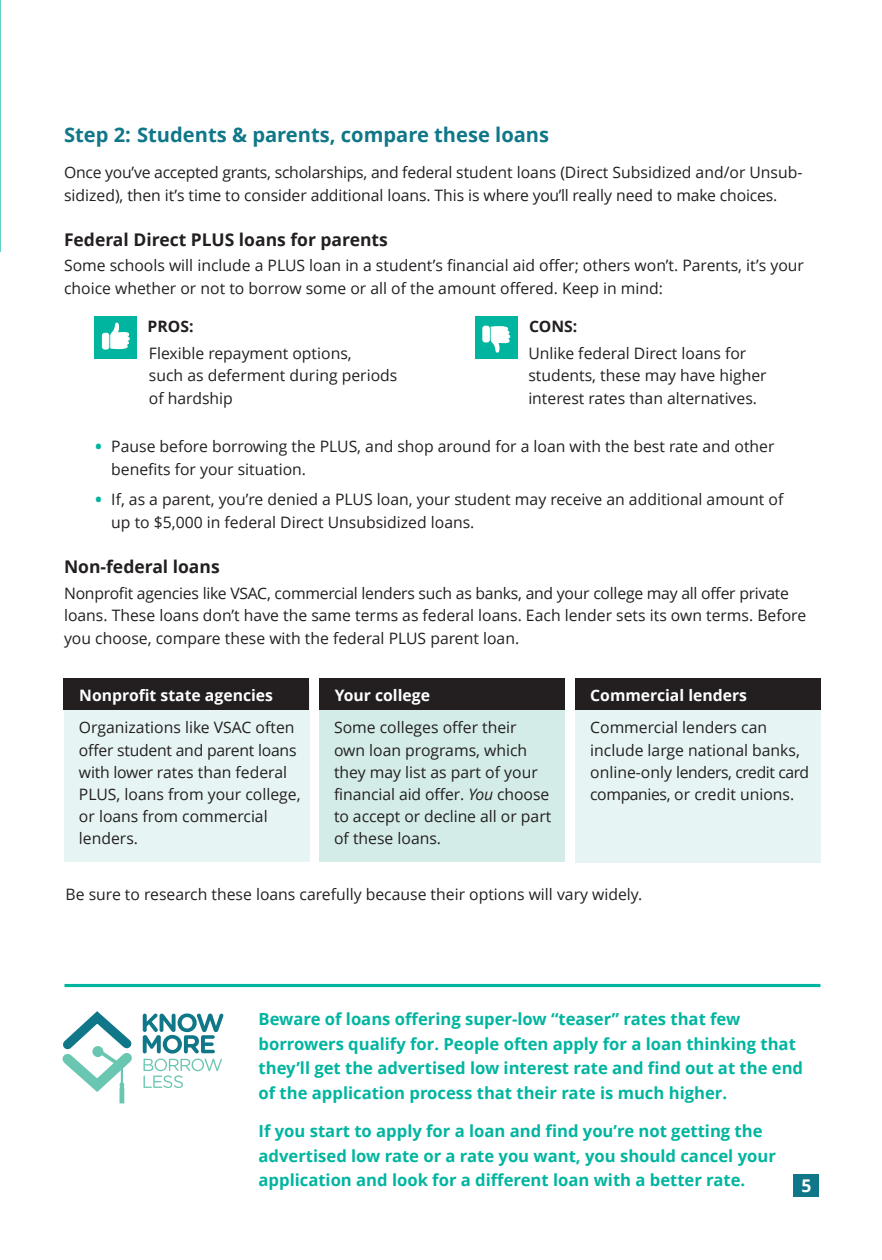
<style>
.page{position:relative;width:882px;height:1260px;background:#fff}
.page>*{position:absolute;margin:0;border:0;box-sizing:border-box;transform-origin:0 0}
.t1{font:700 20.12px "Open Sans";color:#107789}
.t2{font:700 17.5px "Open Sans";color:#231f20}
.t3{font:700 17.5px "Open Sans";color:#fff}
.t4{font:700 16.62px/24.5px "Open Sans";color:#00b5a0}
.t5{font:15.75px/22.1px "Open Sans";color:#231f20}
.t6{font:700 15.75px "Open Sans";color:#fff}
.t7{font:700 15.75px "Open Sans";color:#231f20}
.s1{font-weight:800;color:#00b5a0}
.s2{font-style:italic}
</style>
<div class="page">
<div style="left:64px;top:685px;width:245px;height:177px;background:#e6f4f4"></div>
<div style="left:319px;top:685px;width:246px;height:177px;background:#d3ece8"></div>
<div style="left:575px;top:686px;width:246px;height:177px;background:#e6f4f4"></div>
<div style="left:794px;top:1175px;width:25px;height:22px;background:#107789"></div>
<div style="left:64px;top:678px;width:245px;height:32px;background:#231f20"></div>
<div style="left:319px;top:678px;width:246px;height:32px;background:#231f20"></div>
<div style="left:575px;top:678px;width:246px;height:32px;background:#231f20"></div>
<div style="left:95px;top:316px;width:42px;height:43px;background:#00b5a0"></div>
<div style="left:102px;top:333px;width:7px;height:16px;background:#fff;border-radius:2px"></div>
<div style="left:102px;top:333px;width:7px;height:16px;border:1px solid #fff;border-radius:2px"></div>
<svg style="left:110px;top:322px;width:20px;height:27px"></svg>
<svg style="left:62px;top:1011px;width:161px;height:92px"></svg>
<hr style="left:64px;top:984px;width:756px;height:3px;background:#00b5a0">
<div style="left:475px;top:316px;width:43px;height:43px;background:#00b5a0"></div>
<div style="left:483px;top:326px;width:6px;height:16px;background:#fff;border-radius:2px"></div>
<div style="left:483px;top:326px;width:6px;height:16px;border:1px solid #fff;border-radius:2px"></div>
<svg style="left:490px;top:326px;width:20px;height:27px"></svg>
<p class="t1" style="left:64px;top:121px;width:487px">Step 2: Students &amp; parents, compare these loans</p>
<p class="t5" style="left:64px;top:160px;width:740px;line-height:22.8px">Once you’ve accepted grants, scholarships, and federal student loans (Direct Subsidized and/or Unsub&shy;sidized), then it’s time to consider additional loans. This is where you’ll really need to make choices.</p>
<p class="t2" style="left:64px;top:227px;width:325px">Federal Direct PLUS loans for parents</p>
<p class="t5" style="left:64px;top:254px;width:741px;line-height:22.8px">Some schools will include a PLUS loan in a student’s financial aid offer; others won’t. Parents, it’s your choice whether or not to borrow some or all of the amount offered. Keep in mind:</p>
<p class="t7" style="left:148px;top:315px;width:47px">PROS:</p>
<p class="t5" style="left:149px;top:341px;width:250px;line-height:22.8px">Flexible repayment options,<br>such as deferment during periods of hardship</p>
<p class="t7" style="left:529px;top:315px;width:50px">CONS:</p>
<p class="t5" style="left:528px;top:341px;width:240px;line-height:22.8px">Unlike federal Direct loans for students, these may have higher interest rates than alternatives.</p>
<p class="t5" style="left:111px;top:435px;width:665px;line-height:22.8px;text-indent:-16px"><span class="s1">•</span> Pause before borrowing the PLUS, and shop around for a loan with the best rate and other benefits for your situation.</p>
<p class="t5" style="left:111px;top:488px;width:674px;line-height:22.8px;text-indent:-16px"><span class="s1">•</span> If, as a parent, you’re denied a PLUS loan, your student may receive an additional amount of up to $5,000 in federal Direct Unsubsidized loans.</p>
<p class="t2" style="left:64px;top:555px;width:157px">Non-federal loans</p>
<p class="t5" style="left:64px;top:581px;width:744px;line-height:22.8px">Nonprofit agencies like VSAC, commercial lenders such as banks, and your college may all offer private loans. These loans don’t have the same terms as federal loans. Each lender sets its own terms. Before you choose, compare these with the federal PLUS parent loan.</p>
<p class="t6" style="left:79px;top:685px;width:195px">Nonprofit state agencies</p>
<p class="t5" style="left:79px;top:716px;width:223px">Organizations like VSAC often offer student and parent loans with lower rates than federal<br>PLUS, loans from your college, or loans from commercial lenders.</p>
<p class="t6" style="left:335px;top:685px;width:97px">Your college</p>
<p class="t5" style="left:334px;top:716px;width:219px">Some colleges offer their own loan programs, which they may list as part of your financial aid offer. <span class="s2">You</span> choose to accept or decline all or part of these loans.</p>
<p class="t6" style="left:590px;top:685px;width:158px">Commercial lenders</p>
<p class="t5" style="left:590px;top:716px;width:221px">Commercial lenders can include large national banks, online-only lenders, credit card companies, or credit unions.</p>
<p class="t5" style="left:66px;top:883px;width:578px">Be sure to research these loans carefully because their options will vary widely.</p>
<p class="t4" style="left:259px;top:1006px;width:546px">Beware of loans offering super-low “teaser” rates that few borrowers qualify for. People often apply for a loan thinking that they’ll get the advertised low interest rate and find out at the end of the application process that their rate is much higher.</p>
<p class="t4" style="left:259px;top:1118px;width:519px">If you start to apply for a loan and find you’re not getting the advertised low rate or a rate you want, you should cancel your application and look for a different loan with a better rate.</p>
<p class="t3" style="left:802px;top:1173px;width:11px">5</p>
</div>
